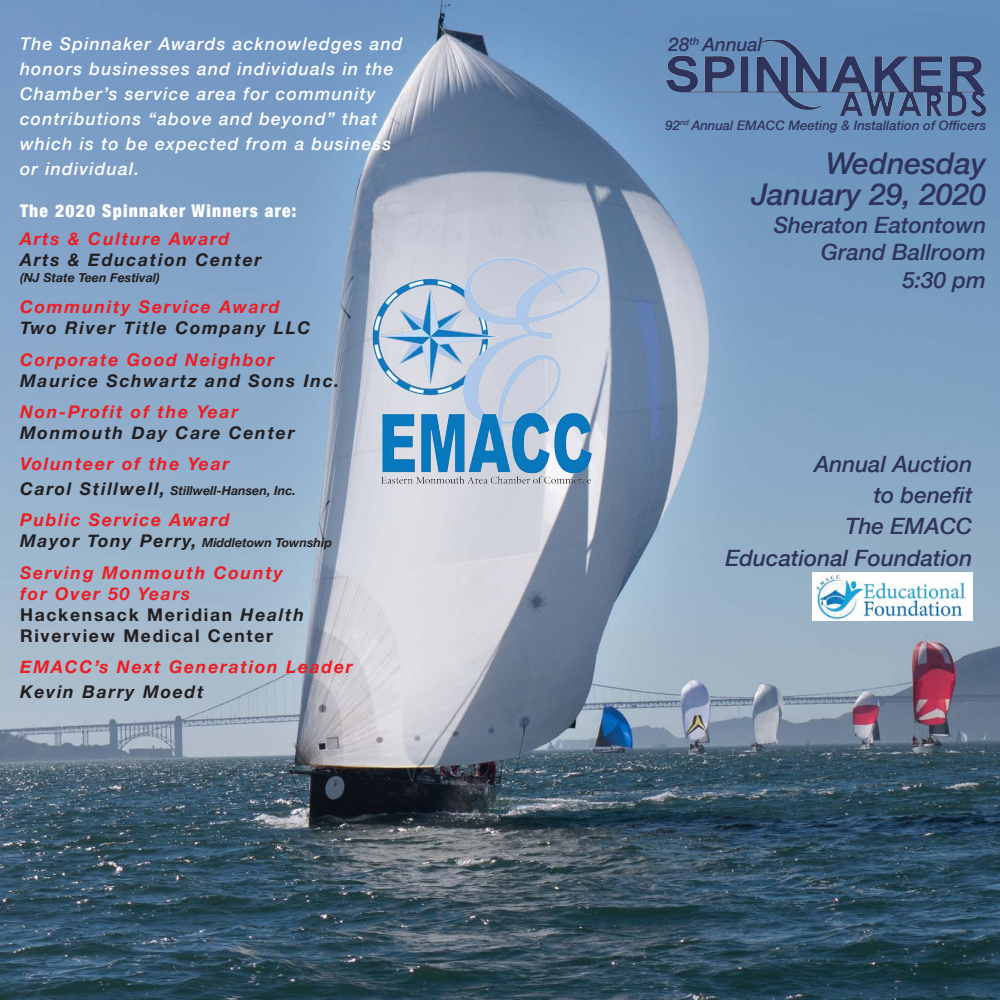
<style>
.page{position:relative;width:1000px;height:1000px;background:#fff}
.page>*{position:absolute;margin:0;border:0;box-sizing:border-box;transform-origin:0 0}
.t1{font:italic 500 30px "Helvetica Neue";color:#2f345d}
.t2{font:italic 500 22.5px "Helvetica Neue";color:#2f345d}
.t3{font:italic 500 18.75px "Helvetica Neue";color:#2f345d}
.t4{font:italic 500 17.5px/25px "Helvetica Neue";letter-spacing:.07em;color:#fff}
.t5{font:italic 700 17.5px "Helvetica Neue";letter-spacing:.1em;color:#ee1d23}
.t6{font:italic 700 17.5px "Helvetica Neue";letter-spacing:.1em;color:#231f20}
.t7{font:700 17.5px "Helvetica Neue";letter-spacing:.1em;color:#231f20}
.t8{font:900 condensed 17.5px "Helvetica Neue";letter-spacing:.07em;color:#fff}
.t9{font:italic 500 13.12px "Helvetica Neue";color:#2f345d}
.t10{font:italic 700 12.5px "Helvetica Neue";color:#231f20}
.s1{font-size:17.5px}
.s2{font-style:italic}
</style>
<div class="page">
<img style="left:0;top:0;width:1000px;height:1000px">
<img style="left:370px;top:256px;width:232px;height:232px">
<img style="left:666px;top:40px;width:319px;height:76px">
<img style="left:812px;top:572px;width:160px;height:49px">
<p class="t4" style="left:20px;top:30px;width:384px">The Spinnaker Awards acknowledges and honors businesses and individuals in the Chamber’s service area for community contributions “above and beyond” that which is to be expected from a business or individual.</p>
<p class="t8" style="left:20px;top:196px;width:278px">The 2020 Spinnaker Winners are:</p>
<p class="t5" style="left:20px;top:225px;width:211px">Arts &amp; Culture Award</p>
<p class="t6" style="left:20px;top:246px;width:243px">Arts &amp; Education Center</p>
<p class="t10" style="left:20px;top:268px;width:141px">(NJ State Teen Festival)</p>
<p class="t5" style="left:20px;top:293px;width:261px">Community Service Award</p>
<p class="t6" style="left:20px;top:314px;width:292px">Two River Title Company LLC</p>
<p class="t5" style="left:20px;top:346px;width:256px">Corporate Good Neighbor</p>
<p class="t6" style="left:20px;top:367px;width:321px">Maurice Schwartz and Sons Inc.</p>
<p class="t5" style="left:20px;top:398px;width:220px">Non-Profit of the Year</p>
<p class="t6" style="left:20px;top:419px;width:276px">Monmouth Day Care Center</p>
<p class="t5" style="left:20px;top:450px;width:211px">Volunteer of the Year</p>
<p class="t10" style="left:20px;top:481px;width:277px"><span class="s1">Carol Stillwell,</span> Stillwell-Hansen, Inc.</p>
<p class="t5" style="left:20px;top:506px;width:211px">Public Service Award</p>
<p class="t10" style="left:20px;top:533px;width:314px"><span class="s1">Mayor Tony Perry,</span> Middletown Township</p>
<p class="t5" style="left:20px;top:559px;width:264px">Serving Monmouth County</p>
<p class="t5" style="left:20px;top:580px;width:172px">for Over 50 Years</p>
<p class="t7" style="left:20px;top:601px;width:286px">Hackensack Meridian <span class="s2">Health</span></p>
<p class="t7" style="left:20px;top:622px;width:255px">Riverview Medical Center</p>
<p class="t5" style="left:20px;top:653px;width:334px">EMACC’s Next Generation Leader</p>
<p class="t6" style="left:20px;top:678px;width:185px">Kevin Barry Moedt</p>
<p class="t3" style="left:669px;top:28px;width:95px">28<sup>th</sup> Annual</p>
<p class="t9" style="left:666px;top:114px;width:322px">92<sup>nd</sup> Annual EMACC Meeting &amp; Installation of Officers</p>
<p class="t1" style="left:826px;top:138px;width:162px">Wednesday</p>
<p class="t1" style="left:751px;top:169px;width:237px">January 29, 2020</p>
<p class="t2" style="left:774px;top:206px;width:214px">Sheraton Eatontown</p>
<p class="t2" style="left:821px;top:233px;width:167px">Grand Ballroom</p>
<p class="t2" style="left:902px;top:261px;width:85px">5:30 pm</p>
<p class="t2" style="left:814px;top:445px;width:160px">Annual Auction</p>
<p class="t2" style="left:874px;top:476px;width:100px">to benefit</p>
<p class="t2" style="left:845px;top:507px;width:129px">The EMACC</p>
<p class="t2" style="left:725px;top:538px;width:249px">Educational Foundation</p>
</div>
